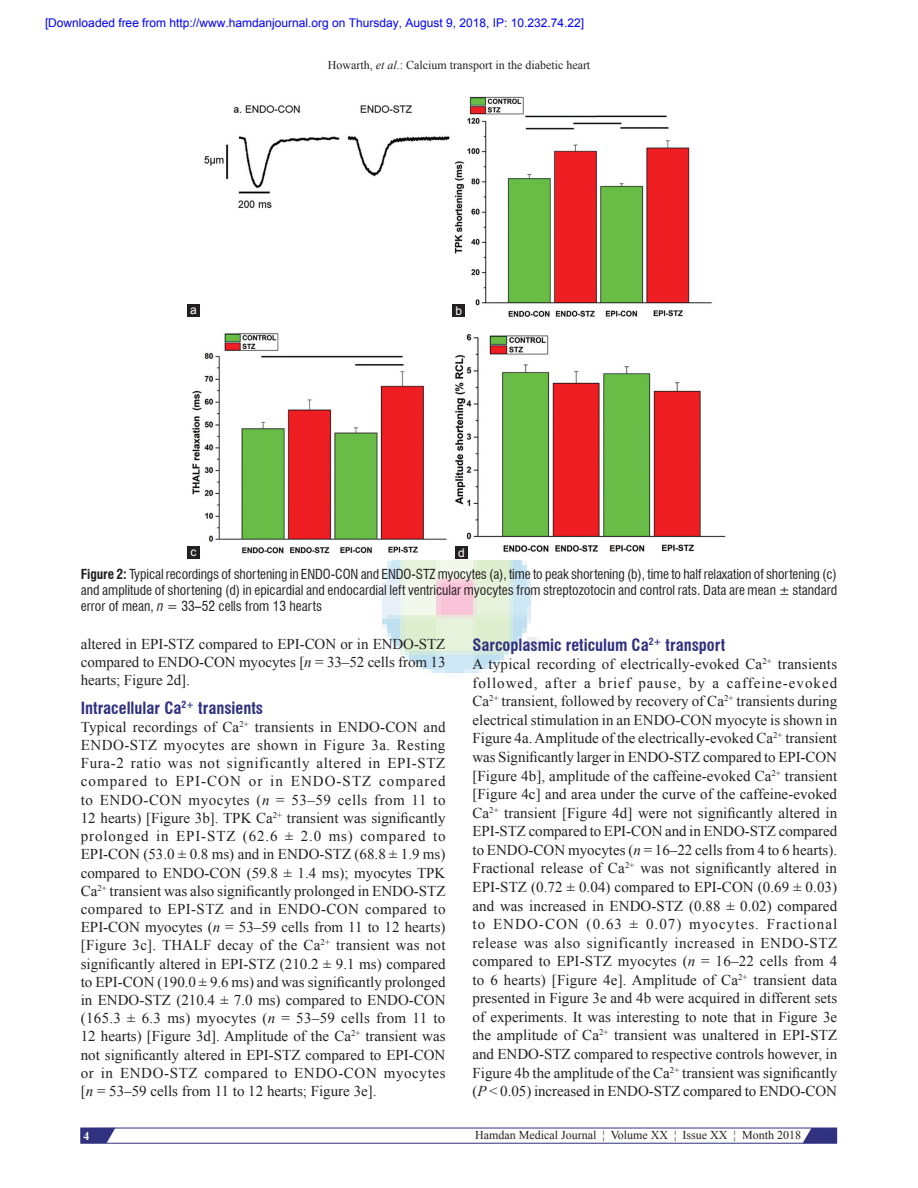
<style>
.page{position:relative;width:918px;height:1188px;background:#fff}
.page>*{position:absolute;margin:0;border:0;box-sizing:border-box;transform-origin:0 0}
.t1{font:700 condensed 16.5px "Swiss 721 BT";color:#30317f}
.t2{font:15px/18.6px "Times New Roman";letter-spacing:-.005em;color:#231f20;text-align:justify}
.t3{font:condensed 13.5px/16.2px "Swiss 721 BT";color:#231f20;text-align:justify}
.t4{font:12px "Times New Roman";color:#231f20}
.t5{font:12px "Arial";color:#00f}
.t6{font:12px "Arial";color:#fff}
.t7{font:700 12px "Times New Roman";color:#fff}
.s1{font-style:italic}
.s2{font-weight:700}
</style>
<div class="page">
<img style="left:382px;top:560px;width:158px;height:113px">
<svg style="left:80px;top:1128px;width:758px;height:16px"></svg>
<img style="left:192px;top:96px;width:534px;height:458px">
<div style="left:455px;top:546px;width:13px;height:13px;background:#231f20"></div>
<div style="left:187px;top:546px;width:13px;height:13px;background:#231f20"></div>
<div style="left:453px;top:304px;width:12px;height:13px;background:#231f20"></div>
<div style="left:187px;top:304px;width:13px;height:13px;background:#231f20"></div>
<p class="t5" style="left:45px;top:16px;width:541px">[Downloaded free from http://www.hamdanjournal.org on Thursday, August 9, 2018, IP: 10.232.74.22]</p>
<p class="t4" style="left:328px;top:56px;width:264px">Howarth, <span class="s1">et al</span>.: Calcium transport in the diabetic heart</p>
<p class="t6" style="left:190px;top:301px;width:8px">a</p>
<p class="t6" style="left:456px;top:302px;width:8px">b</p>
<p class="t6" style="left:191px;top:544px;width:7px">c</p>
<p class="t6" style="left:458px;top:545px;width:8px">d</p>
<p class="t3" style="left:81px;top:566px;width:758px"><span class="s2">Figure 2:</span> Typical recordings of shortening in ENDO‑CON and ENDO‑STZ myocytes (a), time to peak shortening (b), time to half relaxation of shortening (c) and amplitude of shortening (d) in epicardial and endocardial left ventricular myocytes from streptozotocin and control rats. Data are mean ± standard error of mean, <span class="s1">n</span> = 33–52 cells from 13 hearts</p>
<p class="t2" style="left:81px;top:634px;width:366px;line-height:18.1px">altered in EPI‑STZ compared to EPI‑CON or in ENDO‑STZ compared to ENDO‑CON myocytes [<span class="s1">n</span> = 33–52 cells from 13 hearts; Figure 2d].</p>
<p class="t1" style="left:81px;top:698px;width:184px">Intracellular Ca<sup>2+</sup> transients</p>
<p class="t2" style="left:81px;top:717px;width:366px;line-height:18.1px">Typical recordings of Ca<sup>2+</sup> transients in ENDO‑CON and ENDO‑STZ myocytes are shown in Figure 3a. Resting Fura‑2 ratio was not significantly altered in EPI‑STZ compared to EPI‑CON or in ENDO‑STZ compared to ENDO‑CON myocytes (<span class="s1">n</span> = 53–59 cells from 11 to 12 hearts) [Figure 3b]. TPK Ca<sup>2+</sup> transient was significantly prolonged in EPI‑STZ (62.6 ± 2.0 ms) compared to EPI‑CON (53.0 ± 0.8 ms) and in ENDO‑STZ (68.8 ± 1.9 ms) compared to ENDO‑CON (59.8 ± 1.4 ms); myocytes TPK Ca<sup>2+</sup> transient was also significantly prolonged in ENDO‑STZ compared to EPI‑STZ and in ENDO‑CON compared to EPI‑CON myocytes (<span class="s1">n</span> = 53–59 cells from 11 to 12 hearts) [Figure 3c]. THALF decay of the Ca<sup>2+</sup> transient was not significantly altered in EPI‑STZ (210.2 ± 9.1 ms) compared to EPI‑CON (190.0 ± 9.6 ms) and was significantly prolonged in ENDO‑STZ (210.4 ± 7.0 ms) compared to ENDO‑CON (165.3 ± 6.3 ms) myocytes (<span class="s1">n</span> = 53–59 cells from 11 to 12 hearts) [Figure 3d]. Amplitude of the Ca<sup>2+</sup> transient was not significantly altered in EPI‑STZ compared to EPI‑CON or in ENDO‑STZ compared to ENDO‑CON myocytes [<span class="s1">n</span> = 53–59 cells from 11 to 12 hearts; Figure 3e].</p>
<p class="t1" style="left:472px;top:635px;width:254px">Sarcoplasmic reticulum Ca<sup>2+</sup> transport</p>
<p class="t2" style="left:472px;top:654px;width:366px">A typical recording of electrically‑evoked Ca<sup>2+</sup> transients followed, after a brief pause, by a caffeine‑evoked Ca<sup>2+</sup> transient, followed by recovery of Ca<sup>2+</sup> transients during electrical stimulation in an ENDO‑CON myocyte is shown in Figure 4a. Amplitude of the electrically‑evoked Ca<sup>2+</sup> transient was Significantly larger in ENDO-STZ compared to EPI‑CON [Figure 4b], amplitude of the caffeine‑evoked Ca<sup>2+</sup> transient [Figure 4c] and area under the curve of the caffeine‑evoked Ca<sup>2+</sup> transient [Figure 4d] were not significantly altered in EPI‑STZ compared to EPI‑CON and in ENDO‑STZ compared to ENDO‑CON myocytes (<span class="s1">n</span> = 16–22 cells from 4 to 6 hearts).<br>Fractional release of Ca<sup>2+</sup> was not significantly altered in EPI‑STZ (0.72 ± 0.04) compared to EPI‑CON (0.69 ± 0.03) and was increased in ENDO‑STZ (0.88 ± 0.02) compared to ENDO‑CON (0.63 ± 0.07) myocytes. Fractional release was also significantly increased in ENDO‑STZ compared to EPI‑STZ myocytes (<span class="s1">n</span> = 16–22 cells from 4 to 6 hearts) [Figure 4e]. Amplitude of Ca<sup>2+</sup> transient data presented in Figure 3e and 4b were acquired in different sets of experiments. It was interesting to note that in Figure 3e the amplitude of Ca<sup>2+</sup> transient was unaltered in EPI-STZ and ENDO-STZ compared to respective controls however, in Figure 4b the amplitude of the Ca<sup>2+</sup> transient was significantly (<span class="s1">P</span> &lt; 0.05) increased in ENDO-STZ compared to ENDO-CON</p>
<p class="t7" style="left:84px;top:1127px;width:7px">4</p>
<p class="t4" style="left:475px;top:1127px;width:327px">Hamdan Medical Journal ¦ Volume XX ¦ Issue XX ¦ Month 2018</p>
</div>
